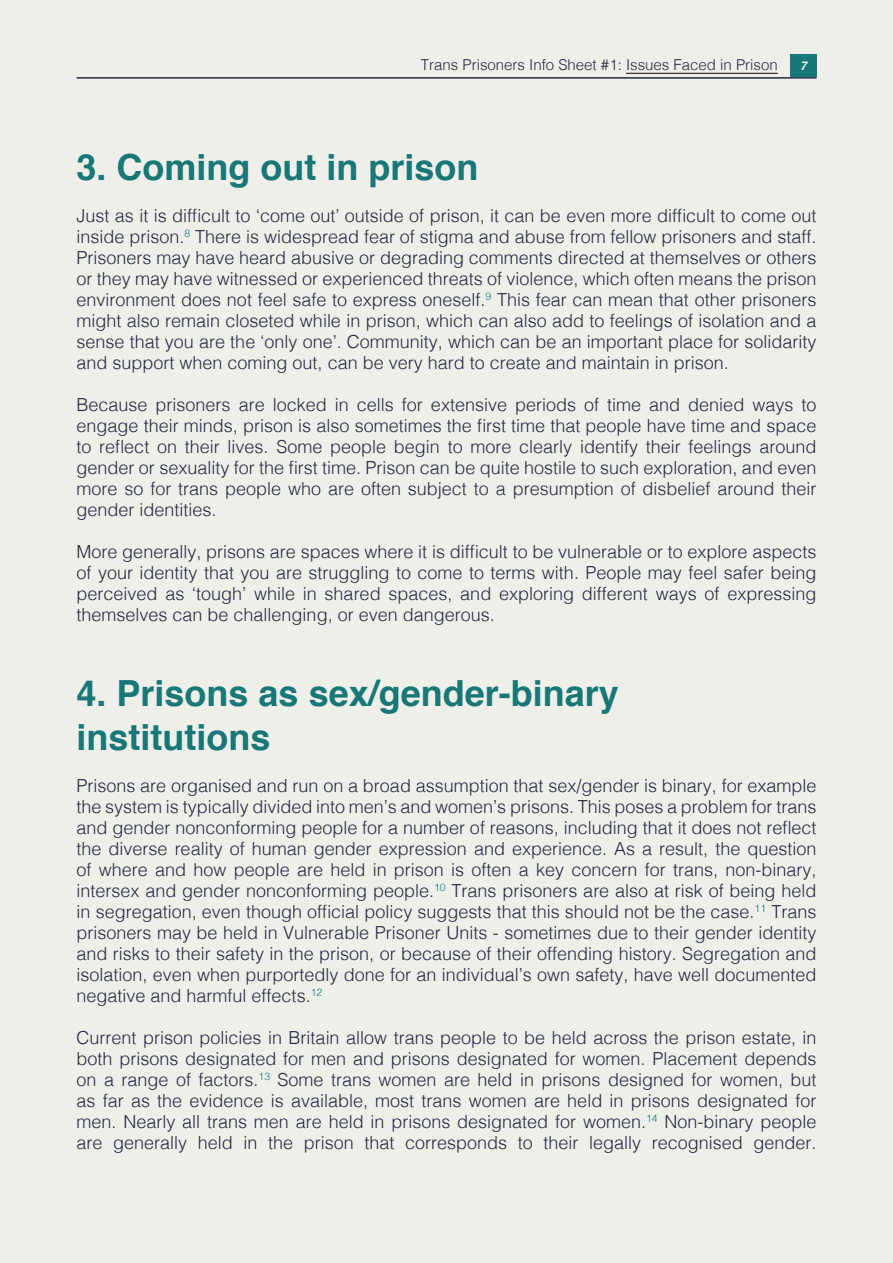
<style>
.page{position:relative;width:893px;height:1263px;background:#efefea}
.page>*{position:absolute;margin:0;border:0;box-sizing:border-box;transform-origin:0 0}
.Heading{font:700 36px/43.2px "Helvetica";color:#187777}
.BB_Main_text{font:300 18px/21px "Helvetica";color:#24293f;text-align:justify}
.t1{font:300 15px "Helvetica";color:#24293f}
.t2{font:italic 700 12px "Helvetica";color:#efefea}
</style>
<div class="page">
<hr style="left:626px;top:73px;width:152px;height:1px;background:#231f20">
<div style="left:790px;top:55px;width:27px;height:22px;background:#187777"></div>
<hr style="left:77px;top:77px;width:740px;height:2px;background:#24293f">
<p class="t1" style="left:421px;top:52px;width:358px">Trans Prisoners Info Sheet #1: Issues Faced in Prison</p>
<p class="t2" style="left:800px;top:56px;width:8px">7</p>
<p class="Heading" style="left:77px;top:146px;width:404px">3. Coming out in prison</p>
<p class="BB_Main_text" style="left:77px;top:204px;width:741px">Just as it is difficult to ‘come out’ outside of prison, it can be even more difficult to come out inside prison.<sup>8</sup> There is widespread fear of stigma and abuse from fellow prisoners and staff.<br>Prisoners may have heard abusive or degrading comments directed at themselves or others or they may have witnessed or experienced threats of violence, which often means the prison environment does not feel safe to express oneself.<sup>9</sup> This fear can mean that other prisoners might also remain closeted while in prison, which can also add to feelings of isolation and a sense that you are the ‘only one’. Community, which can be an important place for solidarity and support when coming out, can be very hard to create and maintain in prison.</p>
<p class="BB_Main_text" style="left:77px;top:393px;width:741px">Because prisoners are locked in cells for extensive periods of time and denied ways to engage their minds, prison is also sometimes the first time that people have time and space to reflect on their lives. Some people begin to more clearly identify their feelings around gender or sexuality for the first time. Prison can be quite hostile to such exploration, and even more so for trans people who are often subject to a presumption of disbelief around their gender identities.</p>
<p class="BB_Main_text" style="left:77px;top:540px;width:741px">More generally, prisons are spaces where it is difficult to be vulnerable or to explore aspects of your identity that you are struggling to come to terms with. People may feel safer being perceived as ‘tough’ while in shared spaces, and exploring different ways of expressing themselves can be challenging, or even dangerous.</p>
<p class="Heading" style="left:77px;top:672px;width:544px">4. Prisons as sex/gender-binary institutions</p>
<p class="BB_Main_text" style="left:77px;top:773px;width:741px">Prisons are organised and run on a broad assumption that sex/gender is binary, for example the system is typically divided into men’s and women’s prisons. This poses a problem for trans and gender nonconforming people for a number of reasons, including that it does not reflect the diverse reality of human gender expression and experience. As a result, the question of where and how people are held in prison is often a key concern for trans, non-binary, intersex and gender nonconforming people.<sup>10</sup> Trans prisoners are also at risk of being held in segregation, even though official policy suggests that this should not be the case.<sup>11</sup> Trans prisoners may be held in Vulnerable Prisoner Units - sometimes due to their gender identity and risks to their safety in the prison, or because of their offending history. Segregation and isolation, even when purportedly done for an individual’s own safety, have well documented negative and harmful effects.<sup>12</sup></p>
<p class="BB_Main_text" style="left:77px;top:1025px;width:741px">Current prison policies in Britain allow trans people to be held across the prison estate, in both prisons designated for men and prisons designated for women. Placement depends on a range of factors.<sup>13</sup> Some trans women are held in prisons designed for women, but as far as the evidence is available, most trans women are held in prisons designated for men. Nearly all trans men are held in prisons designated for women.<sup>14</sup> Non-binary people are generally held in the prison that corresponds to their legally recognised gender.</p>
</div>
